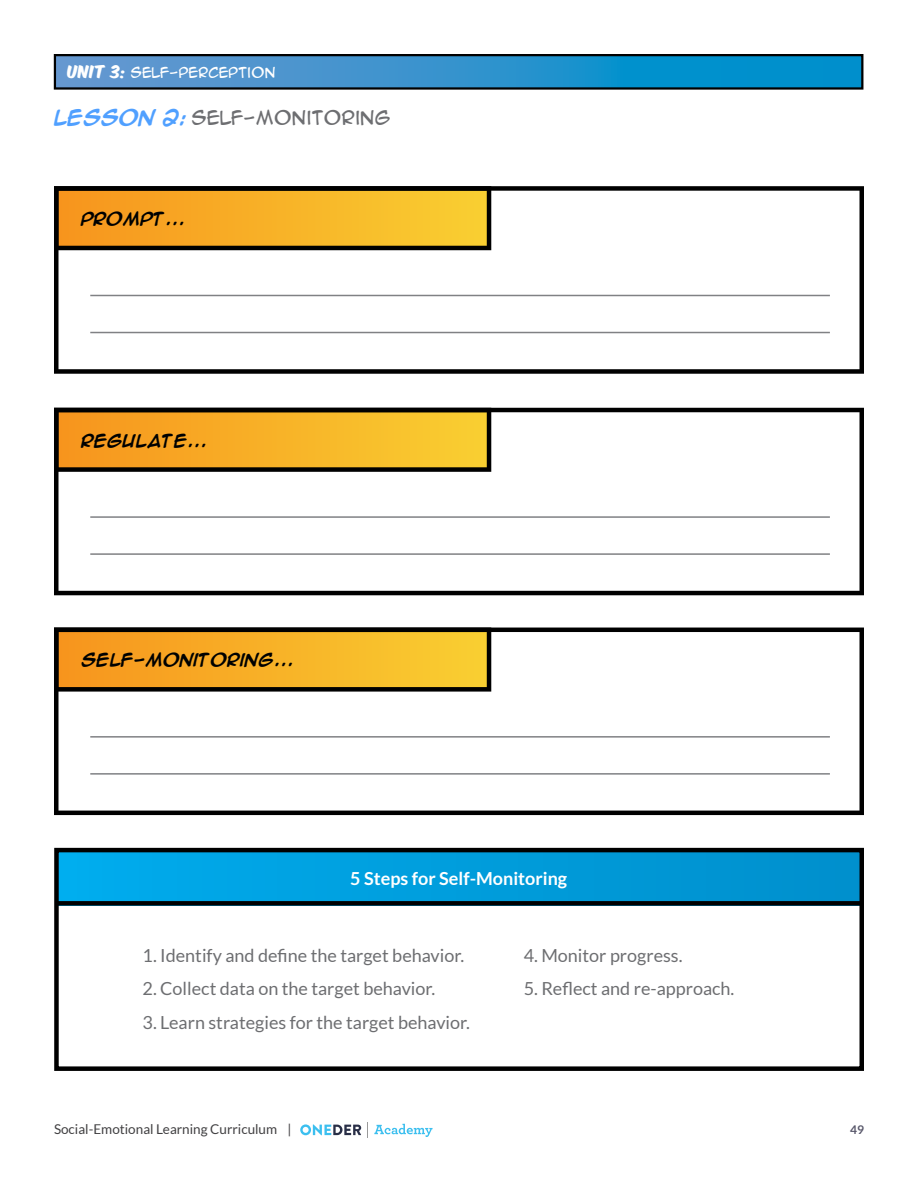
<style>
.page{position:relative;width:918px;height:1188px;background:#fff}
.page>*{position:absolute;margin:0;border:0;box-sizing:border-box;transform-origin:0 0}
.t1{font:18px "Lato";color:#6d6e71}
.t2{font:700 18px "Lato";color:#fff}
.t3{font:18px "Anime Ace";color:#6d6e71}
.t4{font:700 15px "Anime Ace";color:#000101}
.t5{font:13.5px "Lato";color:#414042}
.t6{font:13.5px "Anime Ace";color:#fff}
.t7{font:700 12px "Lato";color:#59586b}
.s1{font-family:"Komika Axis";font-size:15px}
.s2{font-weight:700;color:#50a0ff}
</style>
<div class="page">
<svg style="left:300px;top:1124px;width:61px;height:11px"></svg>
<svg style="left:367px;top:1122px;width:1px;height:16px"></svg>
<svg style="left:374px;top:1124px;width:59px;height:13px"></svg>
<svg style="left:57px;top:57px;width:803px;height:30px;background:#2e93cd"></svg>
<div style="left:54px;top:54px;width:809px;height:36px;border:2px solid #000"></div>
<svg style="left:54px;top:408px;width:810px;height:187px"></svg>
<svg style="left:54px;top:628px;width:810px;height:187px"></svg>
<svg style="left:54px;top:186px;width:810px;height:188px"></svg>
<div style="left:58px;top:852px;width:801px;height:54px;background:linear-gradient(to right,#00aced,#008fcc)"></div>
<div style="left:56px;top:901px;width:808px;height:5px;background:#000"></div>
<div style="left:54px;top:848px;width:810px;height:223px;border:4px solid #000"></div>
<p class="t6" style="left:68px;top:65px;width:209px"><span class="s1">Unit 3:</span> SELF-PERCEPTION</p>
<p class="t3" style="left:54px;top:108px;width:338px"><span class="s2">LESSON 2:</span> SELF-MONITORING</p>
<p class="t4" style="left:81px;top:211px;width:105px">PROMPT...</p>
<p class="t4" style="left:81px;top:432px;width:127px">REGULATE...</p>
<p class="t4" style="left:81px;top:652px;width:214px">SELF-MONITORING...</p>
<p class="t2" style="left:350px;top:867px;width:218px">5 Steps for Self-Monitoring</p>
<p class="t1" style="left:143px;top:944px;width:323px">1. Identify and define the target behavior.</p>
<p class="t1" style="left:143px;top:977px;width:294px">2. Collect data on the target behavior.</p>
<p class="t1" style="left:143px;top:1011px;width:329px">3. Learn strategies for the target behavior.</p>
<p class="t1" style="left:524px;top:944px;width:160px">4. Monitor progress.</p>
<p class="t1" style="left:524px;top:978px;width:212px">5. Reflect and re-approach.</p>
<p class="t5" style="left:54px;top:1121px;width:239px">Social-Emotional Learning Curriculum |</p>
<p class="t7" style="left:850px;top:1122px;width:15px">49</p>
</div>
